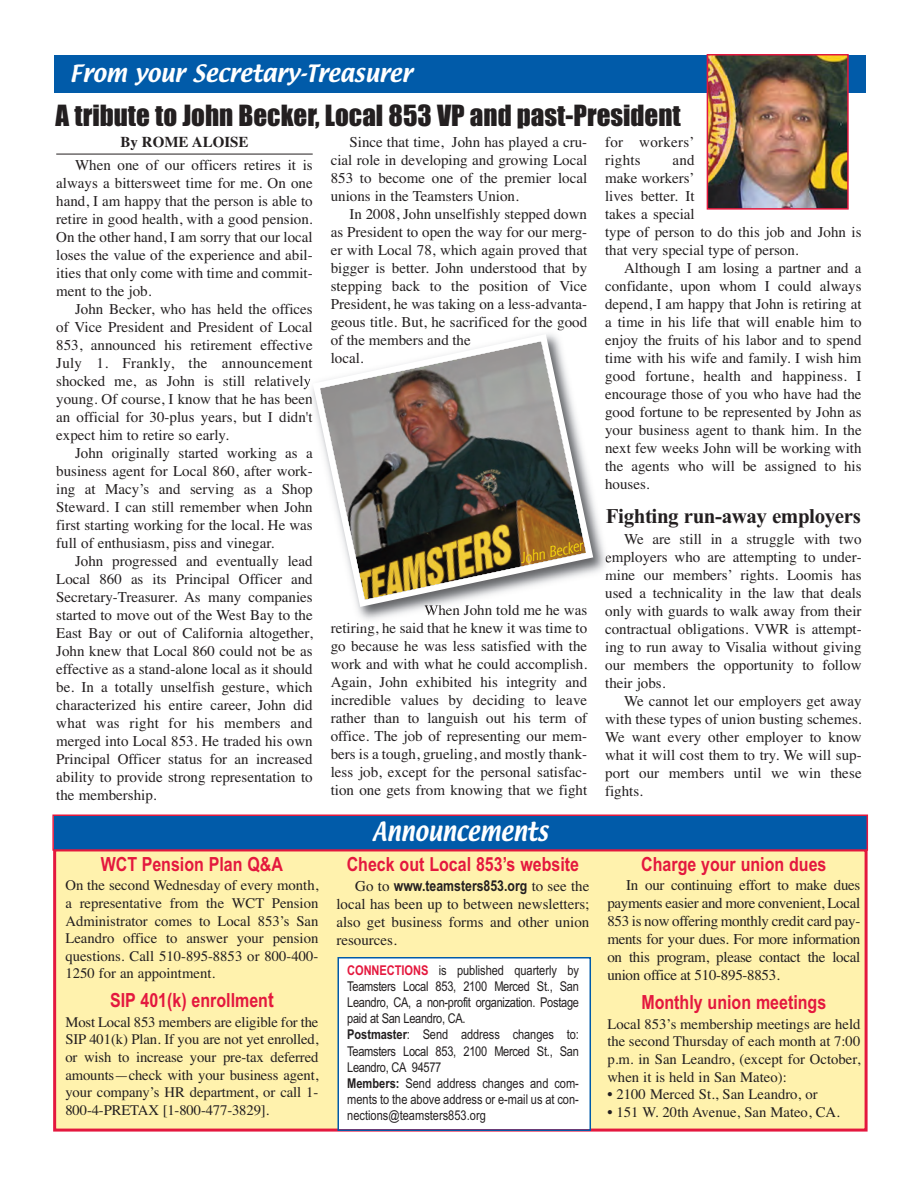
<style>
.page{position:relative;width:918px;height:1188px;background:#fff}
.page>*{position:absolute;margin:0;border:0;box-sizing:border-box;transform-origin:0 0}
.t1{font:27px "Impact";color:#231f20}
.t2{font:23.1px "Textile";color:#fff;scale:.91 1}
.t3{font:21px "Textile";color:#fff}
.t4{font:700 21px "Times New Roman";letter-spacing:-.02em;color:#231f20}
.t5{font:700 19.5px "Arial Narrow";color:#e4183e}
.t6{font:15px/18px "Times";color:#231f20;text-align:justify}
.t7{font:700 15px "Arial Narrow";color:#231f20}
.t8{font:15px/18px "Times";letter-spacing:.02em;color:#231f20}
.t9{font:700 15px "Times";color:#231f20}
.t10{font:italic 300 condensed 15px "Formata";color:#ffe10a}
.t11{font:14.7px/17.7px "Times";color:#231f20;text-align:justify}
.t12{font:13.5px/16.2px "Arial Narrow";letter-spacing:-.02em;color:#231f20}
.s1{font-size:21px}
.s2{font-family:"Times";font-weight:400}
.s3{font-weight:700;color:#e4183e}
.s4{font-weight:700}
</style>
<div class="page">
<hr style="left:56px;top:154px;width:257px;height:1px;background:#231f20">
<div style="left:54px;top:55px;width:812px;height:38px;background:#015ba9"></div>
<img style="left:710px;top:57px;width:136px;height:150px">
<div style="left:707px;top:54px;width:142px;height:156px;border:2px solid #e4183e"></div>
<div style="left:56px;top:851px;width:809px;height:278px;background:#fff2ad"></div>
<div style="left:53px;top:848px;width:815px;height:284px;border:3px solid #e4183e"></div>
<div style="left:54px;top:816px;width:813px;height:33px;background:#015ba9"></div>
<div style="left:52px;top:814px;width:816px;height:37px;border:2px solid #e4183e"></div>
<img style="left:304px;top:325px;width:301px;height:299px">
<img style="left:424px;top:610px;width:46px;height:5px">
<img style="left:356px;top:623px;width:18px;height:6px">
<img style="left:605px;top:555px;width:8px;height:8px">
<svg style="left:605px;top:573px;width:10px;height:3px"></svg>
<svg style="left:309px;top:331px;width:288px;height:279px"></svg>
<div style="left:339px;top:958px;width:251px;height:171px;background:#fff"></div>
<div style="left:338px;top:957px;width:253px;height:174px;border:2px solid #015ba9"></div>
<h3 class="t3" style="left:70px;top:64px;width:344px">From your Secretary-Treasurer</h3>
<h1 class="t1" style="left:55px;top:107px;width:627px">A tribute to John Becker, Local 853 VP and past-President</h1>
<p class="t9" style="left:120px;top:137px;width:130px">By ROME ALOISE</p>
<p class="t6" style="left:56px;top:157px;width:258px;text-indent:19px">When one of our officers retires it is always a bittersweet time for me. On one hand, I am happy that the person is able to retire in good health, with a good pension.<br>On the other hand, I am sorry that our local loses the value of the experience and abil&shy;ities that only come with time and commit&shy;ment to the job.</p>
<p class="t6" style="left:56px;top:301px;width:258px;text-indent:19px">John Becker, who has held the offices of Vice President and President of Local 853, announced his retirement effective July 1. Frankly, the announcement shocked me, as John is still relatively young. Of course, I know that he has been an official for 30-plus years, but I didn't expect him to retire so early.</p>
<p class="t6" style="left:56px;top:445px;width:258px;text-indent:19px">John originally started working as a business agent for Local 860, after work&shy;ing at Macy’s and serving as a Shop Steward. I can still remember when John first starting working for the local. He was full of enthusiasm, piss and vinegar.</p>
<p class="t6" style="left:56px;top:553px;width:258px;text-indent:19px">John progressed and eventually lead Local 860 as its Principal Officer and Secretary-Treasurer. As many companies started to move out of the West Bay to the East Bay or out of California altogether, John knew that Local 860 could not be as effective as a stand-alone local as it should be. In a totally unselfish gesture, which characterized his entire career, John did what was right for his members and merged into Local 853. He traded his own Principal Officer status for an increased ability to provide strong representation to the membership.</p>
<h3 class="t5" style="left:101px;top:857px;width:184px">WCT Pension Plan Q&amp;A</h3>
<p class="t11" style="left:65px;top:878px;width:255px">On the second Wednesday of every month, a representative from the WCT Pension Administrator comes to Local 853’s San Leandro office to answer your pension questions. Call 510-895-8853 or 800-400- 1250 for an appointment.</p>
<h3 class="t5" style="left:110px;top:993px;width:165px">SIP 401(k) enrollmen<span class="s1">t</span></h3>
<p class="t11" style="left:65px;top:1014px;width:254px">Most Local 853 members are eligible for the SIP 401(k) Plan. If you are not yet enrolled, or wish to increase your pre-tax deferred amounts—check with your business agent, your company’s HR department, or call 1- 800-4-PRETAX [1-800-477-3829].</p>
<p class="t6" style="left:331px;top:135px;width:258px;text-indent:19px">Since that time, John has played a cru&shy;cial role in developing and growing Local 853 to become one of the premier local unions in the Teamsters Union.</p>
<p class="t6" style="left:331px;top:207px;width:258px;text-align:left;text-indent:19px">In 2008, John unselfishly stepped down as President to open the way for our merg&shy;er with Local 78, which again proved that bigger is better. John understood that by stepping back to the position of Vice President, he was taking on a less-advanta&shy;geous title. But, he sacrificed for the good of the members and the<br>local.</p>
<p class="t10" style="left:520px;top:552px;width:65px;rotate:-12deg">John Becker</p>
<p class="t6" style="left:331px;top:603px;width:258px;text-indent:94px">When John told me he was retiring, he said that he knew it was time to go because he was less satisfied with the work and with what he could accomplish.<br>Again, John exhibited his integrity and incredible values by deciding to leave rather than to languish out his term of office. The job of representing our mem&shy;bers is a tough, grueling, and mostly thank&shy;less job, except for the personal satisfac&shy;tion one gets from knowing that we fight</p>
<h2 class="t2" style="left:373px;top:822px;width:194px">Announcements</h2>
<h3 class="t5" style="left:347px;top:857px;width:234px">Check out Local 853’s website</h3>
<p class="t7" style="left:355px;top:880px;width:236px"><span class="s2">Go to</span> www.teamsters853.org <span class="s2">to see the</span></p>
<p class="t6" style="left:336px;top:896px;width:254px">local has been up to between newsletters; also get business forms and other union resources.</p>
<p class="t12" style="left:347px;top:963px;width:233px"><span class="s3">CONNECTIONS</span> is published quarterly by Teamsters Local 853, 2100 Merced St., San Leandro, CA, a non-profit organization. Postage paid at San Leandro, CA.<br><span class="s4">Postmaster</span>: Send address changes to:<br>Teamsters Local 853, 2100 Merced St., San Leandro, CA 94577<br><span class="s4">Members:</span> Send address changes and com&shy;ments to the above address or e-mail us at con&shy;nections@teamsters853.org</p>
<p class="t8" style="left:605px;top:135px;width:91px">for workers’ rights</p>
<p class="t6" style="left:605px;top:153px;width:258px;text-align:left;text-indent:67px">and<br>make workers’<br>lives better. It<br>takes a special<br>type of person to do this job and John is that very special type of person.</p>
<p class="t6" style="left:605px;top:261px;width:258px;text-indent:19px">Although I am losing a partner and a confidante, upon whom I could always depend, I am happy that John is retiring at a time in his life that will enable him to enjoy the fruits of his labor and to spend time with his wife and family. I wish him good fortune, health and happiness. I encourage those of you who have had the good fortune to be represented by John as your business agent to thank him. In the next few weeks John will be working with the agents who will be assigned to his houses.</p>
<h3 class="t4" style="left:606px;top:504px;width:256px">Fighting run-away employers</h3>
<p class="t6" style="left:605px;top:532px;width:258px;text-indent:19px">We are still in a struggle with two employers who are attempting to under&shy;mine our members’ rights. Loomis has used a technicality in the law that deals only with guards to walk away from their contractual obligations. VWR is attempt&shy;ing to run away to Visalia without giving our members the opportunity to follow their jobs.</p>
<p class="t6" style="left:605px;top:694px;width:258px;text-indent:19px">We cannot let our employers get away with these types of union busting schemes.<br>We want every other employer to know what it will cost them to try. We will sup&shy;port our members until we win these fights.</p>
<h3 class="t5" style="left:641px;top:857px;width:187px">Charge your union dues</h3>
<p class="t6" style="left:607px;top:878px;width:255px;text-indent:19px">In our continuing effort to make dues payments easier and more convenient, Local 853 is now offering monthly credit card pay&shy;ments for your dues. For more information on this program, please contact the local union office at 510-895-8853.</p>
<h3 class="t5" style="left:641px;top:995px;width:186px">Monthly union meetings</h3>
<p class="t11" style="left:607px;top:1016px;width:255px">Local 853’s membership meetings are held the second Thursday of each month at 7:00 p.m. in San Leandro, (except for October, when it is held in San Mateo):</p>
<p class="t11" style="left:607px;top:1087px;width:212px">• 2100 Merced St., San Leandro, or</p>
<p class="t11" style="left:607px;top:1105px;width:234px">• 151 W. 20th Avenue, San Mateo, CA.</p>
</div>
